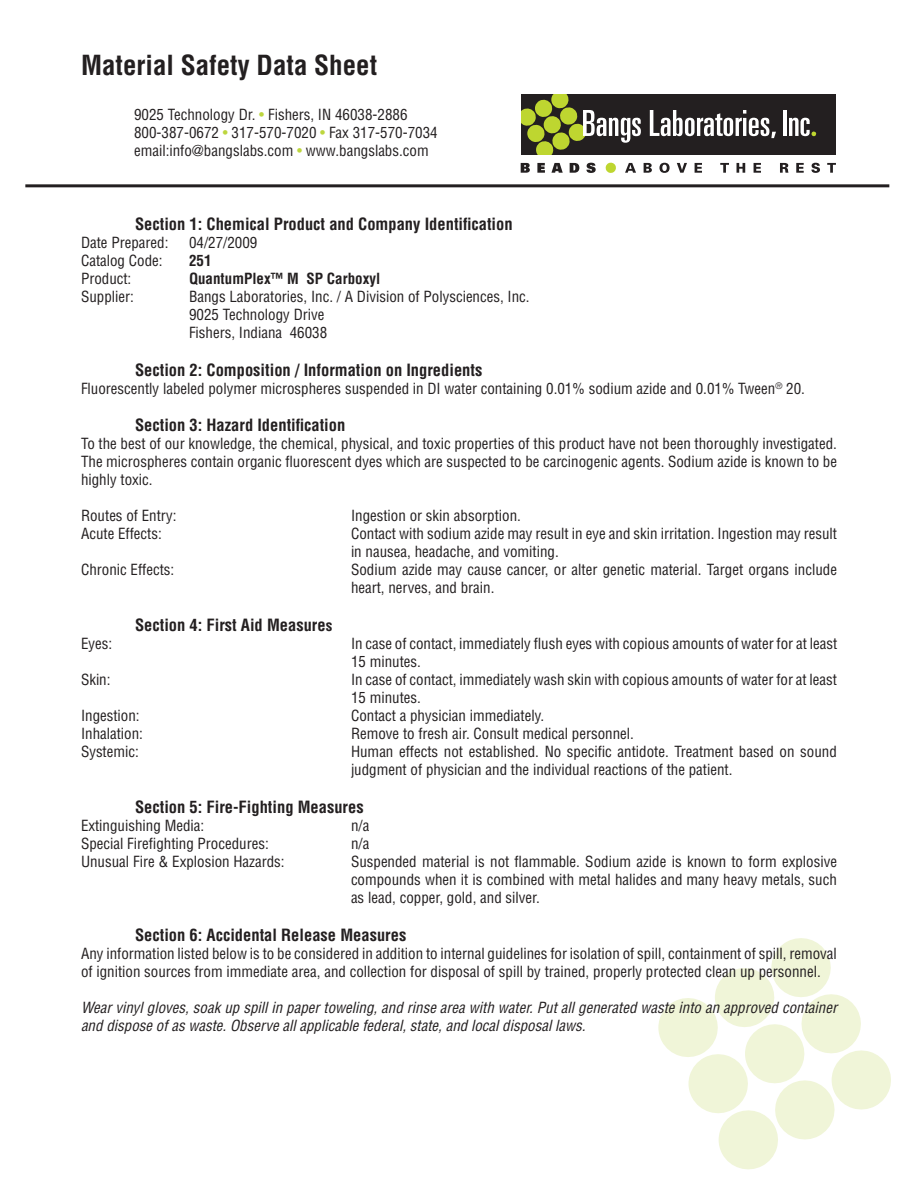
<style>
.page{position:relative;width:918px;height:1188px;background:#fff}
.page>*{position:absolute;margin:0;border:0;box-sizing:border-box;transform-origin:0 0}
.t1{font:700 condensed 27px "Helvetica";color:#231f20}
.t2{font:700 condensed 16.5px "Helvetica";color:#231f20}
.t3{font:condensed 15px/18px "Helvetica";color:#231f20}
.t4{font:italic condensed 15px/18px "Helvetica";color:#231f20}
.t5{font:700 condensed 15px "Helvetica";color:#231f20}
.s1{color:#bdd63e}
.s2{font-size:15px}
</style>
<div class="page">
<svg style="left:658px;top:938px;width:233px;height:231px"></svg>
<hr style="left:25px;top:184px;width:864px;height:3px;background:#231f20">
<div style="left:521px;top:94px;width:315px;height:61px;background:#231f20"></div>
<svg style="left:521px;top:94px;width:120px;height:61px"></svg>
<svg style="left:650px;top:110px;width:126px;height:28px"></svg>
<hr style="left:783px;top:110px;width:4px;height:26px;background:#fff">
<svg style="left:789px;top:118px;width:28px;height:18px"></svg>
<svg style="left:521px;top:163px;width:9px;height:10px"></svg>
<svg style="left:537px;top:163px;width:8px;height:10px"></svg>
<svg style="left:551px;top:163px;width:12px;height:10px"></svg>
<svg style="left:570px;top:163px;width:9px;height:10px"></svg>
<svg style="left:586px;top:163px;width:10px;height:10px"></svg>
<svg style="left:625px;top:163px;width:11px;height:10px"></svg>
<svg style="left:644px;top:163px;width:8px;height:10px"></svg>
<svg style="left:659px;top:163px;width:11px;height:10px"></svg>
<svg style="left:677px;top:163px;width:10px;height:10px"></svg>
<svg style="left:695px;top:163px;width:7px;height:10px"></svg>
<svg style="left:720px;top:163px;width:9px;height:10px"></svg>
<svg style="left:737px;top:163px;width:8px;height:10px"></svg>
<svg style="left:754px;top:163px;width:7px;height:10px"></svg>
<svg style="left:780px;top:163px;width:8px;height:10px"></svg>
<svg style="left:796px;top:163px;width:8px;height:10px"></svg>
<svg style="left:811px;top:163px;width:9px;height:10px"></svg>
<svg style="left:827px;top:163px;width:9px;height:10px"></svg>
<svg style="left:606px;top:162px;width:10px;height:11px"></svg>
<p class="t1" style="left:81px;top:49px;width:298px">Material Safety Data Sheet</p>
<p class="t3" style="left:134px;top:105px;width:275px">9025 Technology Dr. <span class="s1">•</span> Fishers, IN 46038-2886</p>
<p class="t3" style="left:134px;top:123px;width:305px">800-387-0672 <span class="s1">•</span> 317-570-7020 <span class="s1">•</span> Fax 317-570-7034</p>
<p class="t3" style="left:134px;top:141px;width:296px">email:info@bangslabs.com <span class="s1">•</span> www.bangslabs.com</p>
<p class="t2" style="left:135px;top:214px;width:379px">Section 1: Chemical Product and Company Identification</p>
<p class="t3" style="left:81px;top:233px;width:89px">Date Prepared:</p>
<p class="t3" style="left:189px;top:233px;width:70px">04/27/2009</p>
<p class="t3" style="left:81px;top:251px;width:83px">Catalog Code:</p>
<p class="t5" style="left:189px;top:251px;width:24px">251</p>
<p class="t3" style="left:81px;top:269px;width:52px">Product:</p>
<p class="t5" style="left:189px;top:269px;width:193px">QuantumPlex™ M SP Carboxyl</p>
<p class="t3" style="left:81px;top:287px;width:54px">Supplier:</p>
<p class="t3" style="left:189px;top:287px;width:342px">Bangs Laboratories, Inc. / A Division of Polysciences, Inc.</p>
<p class="t3" style="left:189px;top:305px;width:137px">9025 Technology Drive</p>
<p class="t3" style="left:189px;top:323px;width:140px">Fishers, Indiana 46038</p>
<p class="t2" style="left:135px;top:360px;width:349px">Section 2: Composition / Information on Ingredients</p>
<p class="t3" style="left:81px;top:379px;width:725px">Fluorescently labeled polymer microspheres suspended in DI water containing 0.01% sodium azide and 0.01% Tween<sup>®</sup> 20.</p>
<p class="t2" style="left:135px;top:415px;width:212px">Section 3: Hazard Identification</p>
<p class="t3" style="left:81px;top:435px;width:758px;text-align:justify">To the best of our knowledge, the chemical, physical, and toxic properties of this product have not been thoroughly investigated.<br>The microspheres contain organic fluorescent dyes which are suspected to be carcinogenic agents. Sodium azide is known to be highly toxic.</p>
<p class="t3" style="left:81px;top:507px;width:97px">Routes of Entry:</p>
<p class="t3" style="left:351px;top:507px;width:171px">Ingestion or skin absorption.</p>
<p class="t3" style="left:81px;top:525px;width:82px">Acute Effects:</p>
<p class="t3" style="left:351px;top:525px;width:488px">Contact with sodium azide may result in eye and skin irritation. Ingestion may result in nausea, headache, and vomiting.</p>
<p class="t3" style="left:81px;top:561px;width:95px">Chronic Effects:</p>
<p class="t3" style="left:351px;top:561px;width:488px">Sodium azide may cause cancer, or alter genetic material. Target organs include heart, nerves, and brain.</p>
<p class="t2" style="left:135px;top:615px;width:199px">Section 4: First Aid Measure<span class="s2">s</span></p>
<p class="t3" style="left:81px;top:635px;width:33px">Eyes:</p>
<p class="t3" style="left:351px;top:635px;width:488px">In case of contact, immediately flush eyes with copious amounts of water for at least<br>15 minutes.</p>
<p class="t3" style="left:81px;top:671px;width:31px">Skin:</p>
<p class="t3" style="left:351px;top:671px;width:488px">In case of contact, immediately wash skin with copious amounts of water for at least<br>15 minutes.</p>
<p class="t3" style="left:81px;top:707px;width:60px">Ingestion:</p>
<p class="t3" style="left:351px;top:707px;width:195px">Contact a physician immediately.</p>
<p class="t3" style="left:81px;top:725px;width:64px">Inhalation:</p>
<p class="t3" style="left:351px;top:725px;width:284px">Remove to fresh air. Consult medical personnel.</p>
<p class="t3" style="left:81px;top:743px;width:59px">Systemic:</p>
<p class="t3" style="left:351px;top:743px;width:487px">Human effects not established. No specific antidote. Treatment based on sound judgment of physician and the individual reactions of the patient.</p>
<p class="t2" style="left:135px;top:797px;width:230px">Section 5: Fire-Fighting Measures</p>
<p class="t3" style="left:81px;top:816px;width:125px">Extinguishing Media:</p>
<p class="t3" style="left:351px;top:816px;width:20px">n/a</p>
<p class="t3" style="left:81px;top:834px;width:189px">Special Firefighting Procedures:</p>
<p class="t3" style="left:351px;top:834px;width:20px">n/a</p>
<p class="t3" style="left:81px;top:852px;width:205px">Unusual Fire &amp; Explosion Hazards:</p>
<p class="t3" style="left:351px;top:852px;width:488px;text-align:justify">Suspended material is not flammable. Sodium azide is known to form explosive compounds when it is combined with metal halides and many heavy metals, such as lead, copper, gold, and silver.</p>
<p class="t2" style="left:135px;top:925px;width:273px">Section 6: Accidental Release Measures</p>
<p class="t3" style="left:81px;top:944px;width:757px">Any information listed below is to be considered in addition to internal guidelines for isolation of spill, containment of spill, removal of ignition sources from immediate area, and collection for disposal of spill by trained, properly protected clean up personnel.</p>
<p class="t4" style="left:81px;top:998px;width:758px">Wear vinyl gloves, soak up spill in paper toweling, and rinse area with water. Put all generated waste into an approved container and dispose of as waste. Observe all applicable federal, state, and local disposal laws.</p>
</div>
